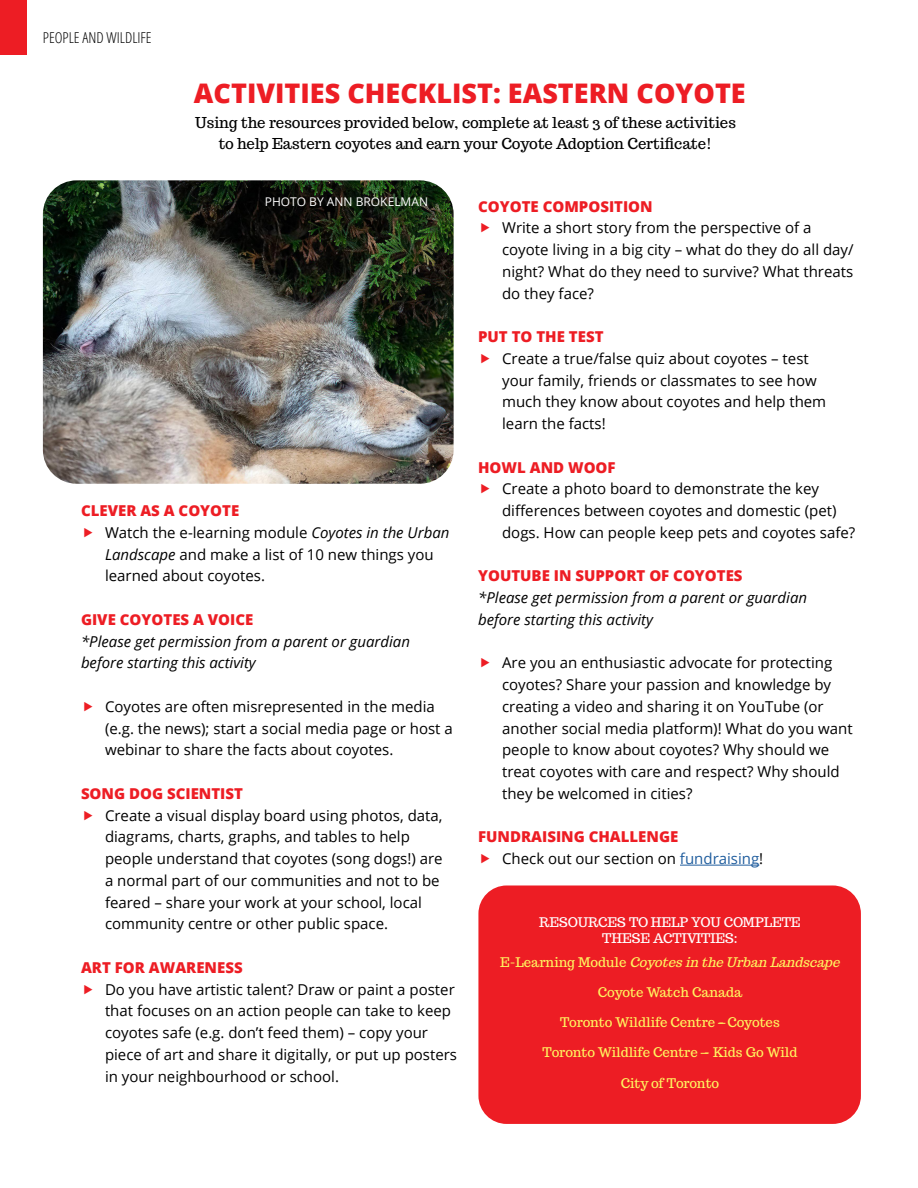
<style>
.page{position:relative;width:918px;height:1188px;background:#fff}
.page>*{position:absolute;margin:0;border:0;box-sizing:border-box;transform-origin:0 0}
.Activity_Headers{font:800 27px "Open Sans";color:#ed1d24}
.Body_Tabs{font:15px/21.8px "Open Sans";color:#000}
.Body{font:800 15px "Open Sans";color:#ed1d24}
.Body_Tabs-2{font:italic 15px/21.8px "Open Sans";color:#000}
.Activity_opening_Par{font:15px/21px "Trocchi";color:#000;text-align:center}
.t1{font:300 condensed 15px "Open Sans";color:#000}
.Call_outs{font:13.2px "Trocchi";color:#fff45f}
.Call_outs-2{font:13.2px/16.5px "Trocchi";color:#fff;text-align:center}
.Call_outs-3{font:italic 13.2px "Trocchi";color:#fff45f}
.Body_Tabs-3{font:12px "Open Sans";color:#fff}
.s1{color:#215e9e}
.s2{font-style:italic}
.s3{font-style:normal}
</style>
<div class="page">
<div style="left:477px;top:884px;width:386px;height:242px;background:#ed1d24;border-radius:30px"></div>
<div style="left:475px;top:882px;width:389px;height:245px;border:3px solid #fff;border-radius:30px"></div>
<div style="left:0;top:0;width:27px;height:55px;background:#ed1d24"></div>
<img style="left:43px;top:180px;width:411px;height:304px">
<hr style="left:680px;top:865px;width:79px;height:1px;background:#215e9e">
<p class="t1" style="left:43px;top:27px;width:110px">PEOPLE AND WILDLIFE</p>
<p class="Activity_Headers" style="left:194px;top:72px;width:553px">ACTIVITIES CHECKLIST: EASTERN COYOTE</p>
<p class="Activity_opening_Par" style="left:195px;top:112px;width:543px">Using the resources provided below, complete at least 3 of these activities to help Eastern coyotes and earn your Coyote Adoption Certificate!</p>
<p class="Body_Tabs-3" style="left:265px;top:193px;width:165px">PHOTO BY ANN BROKELMAN</p>
<p class="Body" style="left:478px;top:195px;width:176px">COYOTE COMPOSITION</p>
<p class="Body_Tabs" style="left:502px;top:217px;width:353px">Write a short story from the perspective of a coyote living in a big city – what do they do all day/ night? What do they need to survive? What threats do they face?</p>
<p class="Body" style="left:478px;top:325px;width:127px">PUT TO THE TEST</p>
<p class="Body_Tabs" style="left:502px;top:347px;width:326px">Create a true/false quiz about coyotes – test your family, friends or classmates to see how much they know about coyotes and help them learn the facts!</p>
<p class="Body" style="left:478px;top:456px;width:139px">HOWL AND WOOF</p>
<p class="Body_Tabs" style="left:502px;top:478px;width:355px">Create a photo board to demonstrate the key differences between coyotes and domestic (pet) dogs. How can people keep pets and coyotes safe?</p>
<p class="Body" style="left:478px;top:564px;width:266px">YOUTUBE IN SUPPORT OF COYOTES</p>
<p class="Body_Tabs-2" style="left:478px;top:586px;width:331px">*Please get permission from a parent or guardian before starting this activity</p>
<p class="Body_Tabs" style="left:502px;top:652px;width:352px">Are you an enthusiastic advocate for protecting coyotes? Share your passion and knowledge by creating a video and sharing it on YouTube (or another social media platform)! What do you want people to know about coyotes? Why should we treat coyotes with care and respect? Why should they be welcomed in cities?</p>
<p class="Body" style="left:478px;top:825px;width:202px">FUNDRAISING CHALLENGE</p>
<p class="Body_Tabs" style="left:502px;top:847px;width:263px">Check out our section on <span class="s1">fundraising</span>!</p>
<p class="Body" style="left:81px;top:499px;width:160px">CLEVER AS A COYOTE</p>
<p class="Body_Tabs" style="left:105px;top:521px;width:346px">Watch the e-learning module <span class="s2">Coyotes in the Urban<br>Landscape</span> and make a list of 10 new things you learned about coyotes.</p>
<p class="Body" style="left:81px;top:608px;width:174px">GIVE COYOTES A VOICE</p>
<p class="Body_Tabs-2" style="left:81px;top:630px;width:331px">*Please get permission from a parent or guardian before starting this activity</p>
<p class="Body_Tabs" style="left:105px;top:695px;width:349px">Coyotes are often misrepresented in the media (e.g. the news); start a social media page or host a webinar to share the facts about coyotes.</p>
<p class="Body" style="left:81px;top:782px;width:164px">SONG DOG SCIENTIST</p>
<p class="Body_Tabs" style="left:105px;top:804px;width:339px">Create a visual display board using photos, data, diagrams, charts, graphs, and tables to help people understand that coyotes (song dogs!) are a normal part of our communities and not to be feared – share your work at your school, local community centre or other public space.</p>
<p class="Body" style="left:81px;top:956px;width:163px">ART FOR AWARENESS</p>
<p class="Body_Tabs" style="left:105px;top:978px;width:354px">Do you have artistic talent? Draw or paint a poster that focuses on an action people can take to keep coyotes safe (e.g. don’t feed them) – copy your piece of art and share it digitally, or put up posters in your neighbourhood or school.</p>
<p class="Call_outs-2" style="left:539px;top:914px;width:263px">RESOURCES TO HELP YOU COMPLETE<br>THESE ACTIVITIES:</p>
<p class="Call_outs-3" style="left:500px;top:954px;width:345px"><span class="s3">E - L e a r n i n g M o d u l e</span> Coyotesin theUrban Landscape</p>
<p class="Call_outs" style="left:598px;top:984px;width:146px">Coyote Watch Canada</p>
<p class="Call_outs" style="left:560px;top:1014px;width:221px">Toronto Wildlife Centre –- Coyotes</p>
<p class="Call_outs" style="left:543px;top:1044px;width:256px">Toronto Wildlife Centre – - Kids Go Wild</p>
<p class="Call_outs" style="left:621px;top:1074px;width:100px">City of Toronto</p>
</div>
